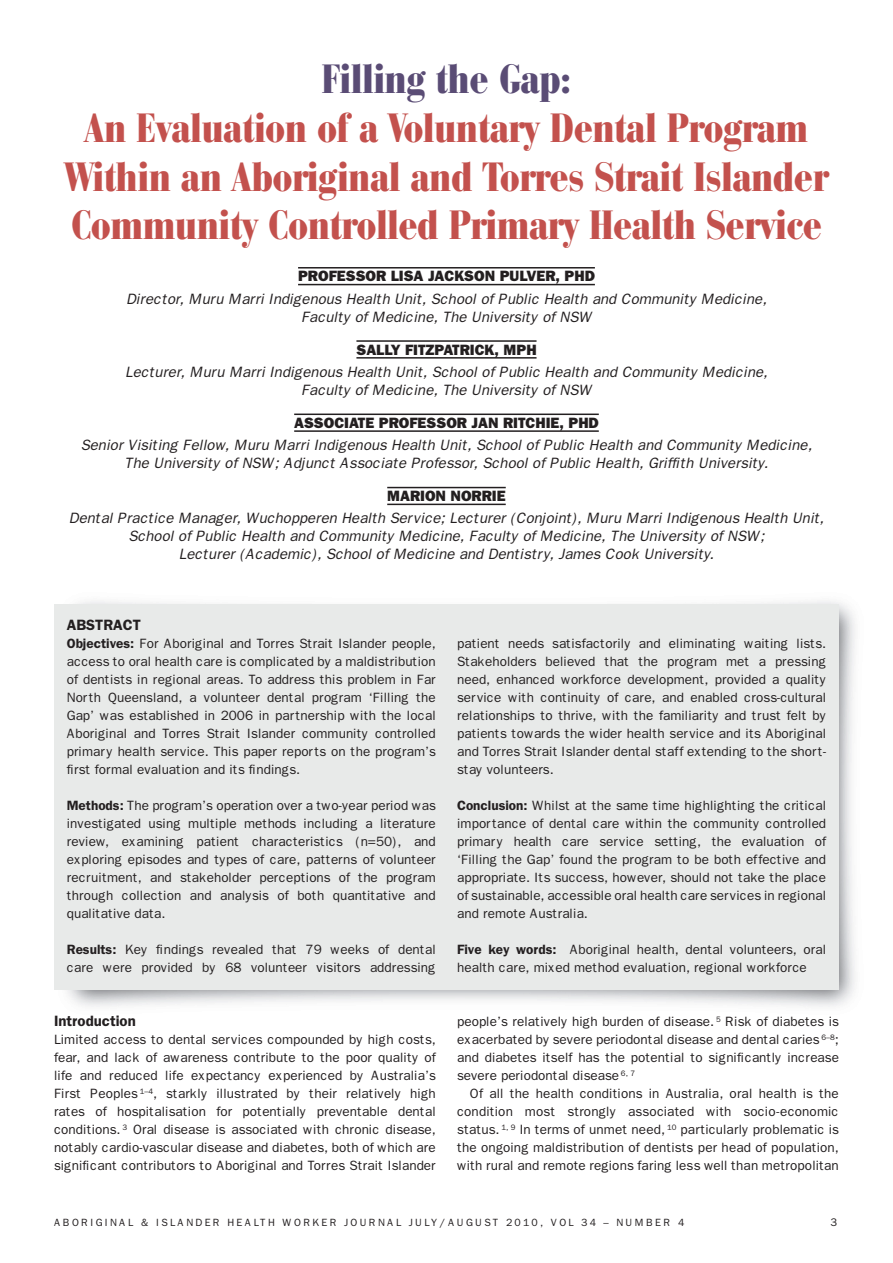
<style>
.page{position:relative;width:893px;height:1263px;background:#fff}
.page>*{position:absolute;margin:0;border:0;box-sizing:border-box;transform-origin:0 0}
.Art__Headline{font:900 condensed 40.5px/48.6px "Bauer Bodoni";color:#c3514d;text-align:center}
.Art__Authors__title{font:italic 15px/18px "Franklin Gothic";color:#231f20;text-align:center}
.Art__Author{font:800 15px "Franklin Gothic";color:#231f20}
.Minor_SubHeading{font:600 15px "Franklin Gothic";color:#231f20}
.nonindent{font:13.5px/18px "Franklin Gothic";color:#231f20;text-align:justify}
._1_Art__Text_Body{font:13.5px/18px "Franklin Gothic";letter-spacing:.01em;color:#231f20;text-align:justify}
.t1{font:11.1px "Franklin Gothic";color:#231f20}
.t2{font:10.5px "Franklin Gothic";letter-spacing:.21em;color:#231f20}
.s1{color:#5a4c75}
.s2{font-weight:600}
</style>
<div class="page">
<div style="left:54px;top:604px;width:785px;height:386px;background:#e8eae9"></div>
<hr style="left:298px;top:267px;width:297px;height:1px;background:#231f20">
<hr style="left:298px;top:284px;width:297px;height:1px;background:#231f20">
<hr style="left:356px;top:340px;width:181px;height:2px;background:#231f20">
<hr style="left:356px;top:357px;width:181px;height:2px;background:#231f20">
<hr style="left:294px;top:413px;width:305px;height:2px;background:#231f20">
<hr style="left:294px;top:430px;width:305px;height:2px;background:#231f20">
<hr style="left:387px;top:487px;width:119px;height:1px;background:#231f20">
<hr style="left:387px;top:504px;width:119px;height:1px;background:#231f20">
<p class="Art__Headline" style="left:65px;top:55px;width:764px"><span class="s1">Filling the Gap:<br></span>An Evaluation of a Voluntary Dental Program Within an Aboriginal and Torres Strait Islander Community Controlled Primary Health Service</p>
<p class="Art__Author" style="left:298px;top:267px;width:298px">PROFESSOR LISA JACKSON PULVER, PHD</p>
<p class="Art__Authors__title" style="left:126px;top:290px;width:642px">Director, Muru Marri Indigenous Health Unit, School of Public Health and Community Medicine,<br>Faculty of Medicine, The University of NSW</p>
<p class="Art__Author" style="left:356px;top:341px;width:180px">SALLY FITZPATRICK, MPH</p>
<p class="Art__Authors__title" style="left:125px;top:363px;width:644px">Lecturer, Muru Marri Indigenous Health Unit, School of Public Health and Community Medicine,<br>Faculty of Medicine, The University of NSW</p>
<p class="Art__Author" style="left:294px;top:414px;width:306px">ASSOCIATE PROFESSOR JAN RITCHIE, PHD</p>
<p class="Art__Authors__title" style="left:81px;top:436px;width:733px">Senior Visiting Fellow, Muru Marri Indigenous Health Unit, School of Public Health and Community Medicine,<br>The University of NSW; Adjunct Associate Professor, School of Public Health, Griffith University.</p>
<p class="Art__Author" style="left:387px;top:487px;width:120px">MARION NORRIE</p>
<p class="Art__Authors__title" style="left:69px;top:509px;width:757px">Dental Practice Manager, Wuchopperen Health Service; Lecturer (Conjoint), Muru Marri Indigenous Health Unit,<br>School of Public Health and Community Medicine, Faculty of Medicine, The University of NSW;<br>Lecturer (Academic), School of Medicine and Dentistry, James Cook University.</p>
<p class="Minor_SubHeading" style="left:67px;top:616px;width:76px">Abstract</p>
<p class="nonindent" style="left:67px;top:635px;width:371px"><span class="s2">Objectives:</span> For Aboriginal and Torres Strait I slander people, access to oral health care is complicated by a maldistribution of dentists in regional areas. To address this problem in Far North Queensland, a volunteer dental program ‘Filling the Gap’ was established in 2006 in partnership with the local Aboriginal and Torres Strait I slander community controlled primary health service. This paper reports on the program’s first formal evaluation and its findings.</p>
<p class="nonindent" style="left:67px;top:797px;width:371px"><span class="s2">Methods:</span> The program’s operation over a two-year period was investigated using multiple methods including a literature review, examining patient characteristics (n=50), and exploring episodes and types of care, patterns of volunteer recruitment, and stakeholder perceptions of the program through collection and analysis of both quantitative and qualitative data.</p>
<p class="nonindent" style="left:67px;top:941px;width:371px"><span class="s2">Results:</span> Key findings revealed that 79 weeks of dental care were provided by 68 volunteer visitors addressing</p>
<p class="Minor_SubHeading" style="left:54px;top:1012px;width:83px">Introduction</p>
<p class="nonindent" style="left:54px;top:1031px;width:383px">Limited access to dental services compounded by high costs, fear, and lack of awareness contribute to the poor quality of life and reduced life expectancy experienced by Australia’s First Peoples <sup>1–4</sup>, starkly illustrated by their relatively high rates of hospitalisation for potentially preventable dental conditions. <sup>3</sup> Oral disease is associated with chronic disease, notably cardio-vascular disease and diabetes, both of which are significant contributors to Aboriginal and Torres Strait I slander</p>
<p class="nonindent" style="left:457px;top:635px;width:371px">patient needs satisfactorily and eliminating waiting lists.<br>Stakeholders believed that the program met a pressing need, enhanced workforce development, provided a quality service with continuity of care, and enabled cross-cultural relationships to thrive, with the familiarity and trust felt by patients towards the wider health service and its Aboriginal and Torres Strait I slander dental staff extending to the short&shy;stay volunteers.</p>
<p class="nonindent" style="left:457px;top:797px;width:371px"><span class="s2">Conclusion:</span> Whilst at the same time highlighting the critical importance of dental care within the community controlled primary health care service setting, the evaluation of ‘Filling the Gap’ found the program to be both effective and appropriate. Its success, however, should not take the place of sustainable, accessible oral health care services in regional and remote Australia.</p>
<p class="nonindent" style="left:457px;top:941px;width:371px"><span class="s2">Five key words:</span> Aboriginal health, dental volunteers, oral health care, mixed method evaluation, regional workforce</p>
<p class="nonindent" style="left:457px;top:1013px;width:383px">people’s relatively high burden of disease. <sup>5</sup> R isk of diabetes is exacerbated by severe periodontal disease and dental caries <sup>6–8</sup>; and diabetes itself has the potential to significantly increase severe periodontal disease <sup>6,</sup> <sup>7</sup></p>
<p class="_1_Art__Text_Body" style="left:457px;top:1085px;width:383px;text-indent:13px">Of all the health conditions in Australia, oral health is the condition most strongly associated with socio-economic status. <sup>1,</sup> <sup>9</sup> I n terms of unmet need, <sup>10</sup> particularly problematic is the ongoing maldistribution of dentists per head of population, with rural and remote regions faring less well than metropolitan</p>
<p class="t2" style="left:54px;top:1216px;width:363px">Aboriginal &amp; islander health worker journal JUL</p>
<p class="t2" style="left:431px;top:1216px;width:35px">Y/AUGUST</p>
<p class="t2" style="left:506px;top:1216px;width:62px">2010, VOL</p>
<p class="t2" style="left:581px;top:1216px;width:74px">34 – NU MBER</p>
<p class="t2" style="left:678px;top:1216px;width:8px">4</p>
<p class="t1" style="left:830px;top:1215px;width:8px">3</p>
</div>
